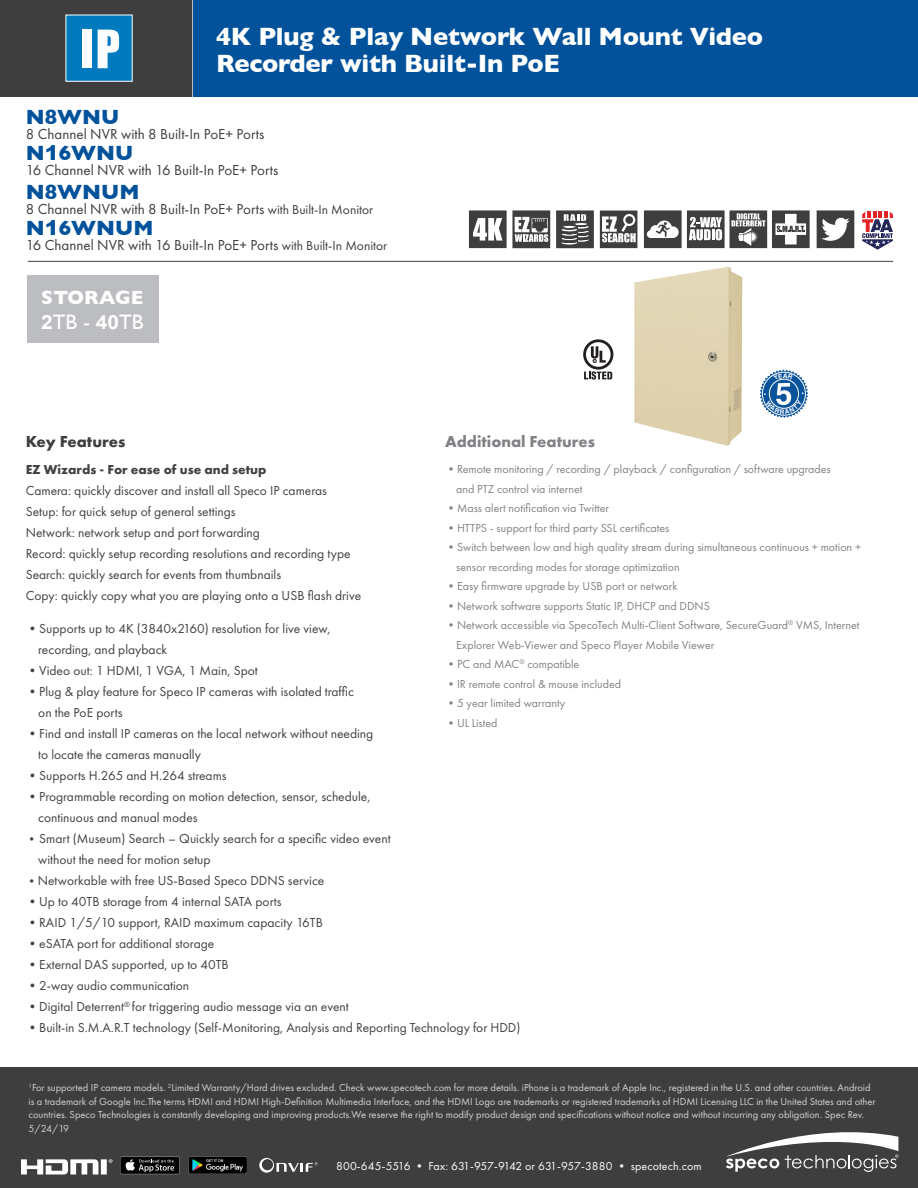
<style>
.page{position:relative;width:918px;height:1188px;background:#fff}
.page>*{position:absolute;margin:0;border:0;box-sizing:border-box;transform-origin:0 0}
.PRODUCT_TITLE{font:700 25.5px/27px "Gill Sans";letter-spacing:-.01em;color:#fff}
.PRODUCT_NAME{font:700 21px "Gill Sans";color:#01529b}
.t1{font:21px "Gill Sans";color:#fff}
.PRODUCT_NAME-2{font:700 19.5px "Gill Sans";letter-spacing:.01em;color:#fff}
.DESCRIPTIONS{font:700 16.5px "Futura PT";color:#808285}
.DESCRIPTIONS-2{font:700 16.5px "Futura PT";color:#3e3e3f}
.PRODUCT_NAME-3{font:15px "Futura PT";color:#3e3e3f}
.features_body{font:13.5px "Futura PT";color:#414142}
.DESCRIPTIONS-3{font:13.5px "Futura PT";color:#414142}
.DESCRIPTIONS-4{font:700 13.5px "Futura PT";color:#414142}
.features_body-2{font:12px/19.5px "Futura PT";color:#808385}
.t2{font:12px "Futura PT";letter-spacing:.01em;color:#fff}
.t3{font:10.5px/13.5px "Futura PT";color:#d2d3d5}
.s1{font-family:"Arial";font-weight:900;font-size:20.4px}
.s2{font-size:13.5px}
.s3{font-family:"Arial";font-weight:700;font-size:19.5px}
.s4{font-size:12px}
</style>
<div class="page">
<div style="left:0;top:1067px;width:918px;height:121px;background:#3e3e3f"></div>
<svg style="left:726px;top:1132px;width:172px;height:40px"></svg>
<hr style="left:191px;top:0;width:3px;height:96px;background:#bdbaba">
<div style="left:194px;top:0;width:724px;height:96px;background:#01529b"></div>
<div style="left:0;top:0;width:191px;height:96px;background:#3e3e3f"></div>
<div style="left:120px;top:1156px;width:60px;height:18px;background:#6b6c6d;border-radius:2px"></div>
<div style="left:120px;top:1157px;width:59px;height:17px;background:#040503;border-radius:2px"></div>
<svg style="left:125px;top:1159px;width:49px;height:13px"></svg>
<img style="left:189px;top:1156px;width:58px;height:18px">
<svg style="left:259px;top:1158px;width:59px;height:15px"></svg>
<svg style="left:21px;top:1159px;width:91px;height:15px"></svg>
<div style="left:66px;top:15px;width:66px;height:66px;background:#007abe"></div>
<div style="left:82px;top:30px;width:10px;height:38px;background:#fff"></div>
<svg style="left:98px;top:30px;width:21px;height:38px"></svg>
<div style="left:469px;top:210px;width:38px;height:38px;background:#3e3e3f"></div>
<svg style="left:473px;top:218px;width:30px;height:23px"></svg>
<div style="left:600px;top:211px;width:37px;height:37px;background:#3e3e3f"></div>
<svg style="left:602px;top:214px;width:34px;height:28px"></svg>
<div style="left:512px;top:210px;width:38px;height:38px;background:#3e3e3f"></div>
<svg style="left:515px;top:217px;width:34px;height:25px"></svg>
<div style="left:556px;top:210px;width:38px;height:38px;background:#3e3e3f"></div>
<svg style="left:556px;top:213px;width:38px;height:33px"></svg>
<div style="left:817px;top:210px;width:37px;height:38px;background:#3e3e3f"></div>
<svg style="left:821px;top:218px;width:29px;height:23px"></svg>
<div style="left:644px;top:210px;width:38px;height:38px;background:#3e3e3f"></div>
<svg style="left:647px;top:221px;width:32px;height:17px"></svg>
<hr style="left:28px;top:261px;width:865px;height:1px;background:#3e3e3f">
<div style="left:28px;top:276px;width:131px;height:67px;background:#bcbdc0"></div>
<div style="left:772px;top:210px;width:38px;height:38px;background:#3e3e3f"></div>
<div style="left:785px;top:214px;width:12px;height:30px;background:#fff"></div>
<svg style="left:776px;top:223px;width:30px;height:12px"></svg>
<svg style="left:777px;top:226px;width:28px;height:6px"></svg>
<div style="left:687px;top:210px;width:38px;height:38px;background:#3e3e3f"></div>
<svg style="left:689px;top:217px;width:33px;height:23px"></svg>
<div style="left:730px;top:210px;width:37px;height:38px;background:#3e3e3f"></div>
<svg style="left:731px;top:213px;width:35px;height:33px"></svg>
<svg style="left:862px;top:212px;width:31px;height:38px"></svg>
<svg style="left:583px;top:339px;width:30px;height:41px"></svg>
<img style="left:634px;top:267px;width:108px;height:179px">
<svg style="left:760px;top:369px;width:48px;height:49px"></svg>
<p class="PRODUCT_TITLE" style="left:216px;top:23px;width:549px">4K Plug &amp; Play Network Wall Mount Video<br>Recorder with Built-In PoE</p>
<p class="PRODUCT_NAME" style="left:26px;top:100px;width:95px">N8WNU</p>
<p class="PRODUCT_NAME-3" style="left:26px;top:125px;width:240px">8 Channel NVR with 8 Built-In PoE+ Ports</p>
<p class="PRODUCT_NAME" style="left:26px;top:136px;width:109px">N<span class="s1">1</span>6WNU</p>
<p class="PRODUCT_NAME-3" style="left:26px;top:161px;width:254px">16 Channel NVR with 16 Built-In PoE+ Ports</p>
<p class="PRODUCT_NAME" style="left:26px;top:175px;width:115px">N8WNUM</p>
<p class="PRODUCT_NAME-3" style="left:26px;top:200px;width:349px">8 Channel NVR with 8 Built-In PoE+ Ports <span class="s2">with Built-In Monitor</span></p>
<p class="PRODUCT_NAME" style="left:26px;top:211px;width:129px">N<span class="s1">1</span>6WNUM</p>
<p class="PRODUCT_NAME-3" style="left:26px;top:236px;width:363px">16 Channel NVR with 16 Built-In PoE+ Ports <span class="s2">with Built-In Monitor</span></p>
<p class="PRODUCT_NAME-2" style="left:41px;top:282px;width:104px">STORAGE</p>
<p class="t1" style="left:41px;top:309px;width:104px"><span class="s3">2</span>TB - <span class="s3">40</span>TB</p>
<p class="DESCRIPTIONS-2" style="left:26px;top:431px;width:101px">Key Features</p>
<p class="DESCRIPTIONS" style="left:445px;top:431px;width:152px">Additional Features</p>
<p class="features_body-2" style="left:445px;top:460px;width:387px">•Remote monitoring / recording / playback / configuration / software upgrades</p>
<p class="features_body-2" style="left:456px;top:479px;width:128px">and PTZ control via internet</p>
<p class="features_body-2" style="left:445px;top:499px;width:166px">•Mass alert notification via Twitter</p>
<p class="features_body-2" style="left:445px;top:518px;width:226px">•HTTPS - support for third party SSL certificates</p>
<p class="features_body-2" style="left:456px;top:538px;width:406px;text-indent:-11px">•Switch between low and high quality stream during simultaneous continuous + motion + sensor recording modes for storage optimization</p>
<p class="features_body-2" style="left:445px;top:577px;width:234px">•Easy firmware upgrade by USB port or network</p>
<p class="features_body-2" style="left:445px;top:596px;width:267px">•Network software supports Static IP, DHCP and DDNS</p>
<p class="features_body-2" style="left:456px;top:616px;width:405px;text-indent:-11px">•Network accessible via SpecoTech Multi-Client Software, SecureGuard<sup>®</sup> VMS, Internet<br>Explorer Web-Viewer and Speco Player Mobile Viewer</p>
<p class="features_body-2" style="left:445px;top:655px;width:136px">•PC and MAC<sup>®</sup> compatible</p>
<p class="features_body-2" style="left:445px;top:674px;width:178px">•IR remote control &amp; mouse included</p>
<p class="features_body-2" style="left:445px;top:694px;width:122px">•5 year limited warranty</p>
<p class="features_body-2" style="left:445px;top:713px;width:54px">•UL Listed</p>
<p class="DESCRIPTIONS-4" style="left:26px;top:461px;width:242px">EZ Wizards - For ease of use and setup</p>
<p class="DESCRIPTIONS-3" style="left:26px;top:483px;width:303px">Camera: quickly discover and install all Speco IP cameras</p>
<p class="DESCRIPTIONS-3" style="left:26px;top:504px;width:212px">Setup: for quick setup of general settings</p>
<p class="DESCRIPTIONS-3" style="left:26px;top:525px;width:236px">Network: network setup and port forwarding</p>
<p class="DESCRIPTIONS-3" style="left:26px;top:546px;width:326px">Record: quickly setup recording resolutions and recording type</p>
<p class="DESCRIPTIONS-3" style="left:26px;top:567px;width:257px">Search: quickly search for events from thumbnails</p>
<p class="DESCRIPTIONS-3" style="left:26px;top:588px;width:337px">Copy: quickly copy what you are playing onto a USB flash drive</p>
<p class="DESCRIPTIONS-3" style="left:26px;top:621px;width:306px">•Supports up to 4K (3840x2160) resolution for live view,</p>
<p class="DESCRIPTIONS-3" style="left:38px;top:642px;width:130px">recording, and playback</p>
<p class="features_body" style="left:26px;top:663px;width:234px">•Video out: 1 HDMI, 1 VGA, 1 Main, Spot</p>
<p class="features_body" style="left:26px;top:684px;width:330px">•Plug &amp; play feature for Speco IP cameras with isolated traffic</p>
<p class="features_body" style="left:38px;top:705px;width:86px">on the PoE ports</p>
<p class="features_body" style="left:26px;top:726px;width:349px">•Find and install IP cameras on the local network without needing</p>
<p class="features_body" style="left:38px;top:747px;width:164px">to locate the cameras manually</p>
<p class="features_body" style="left:26px;top:768px;width:203px">•Supports H.265 and H.264 streams</p>
<p class="features_body" style="left:26px;top:789px;width:346px">•Programmable recording on motion detection, sensor, schedule,</p>
<p class="features_body" style="left:38px;top:810px;width:161px">continuous and manual modes</p>
<p class="features_body" style="left:26px;top:831px;width:366px"><span class="s4">•</span>Smart (Museum) Search – Quickly search for a specific video event</p>
<p class="features_body" style="left:38px;top:852px;width:174px">without the need for motion setup</p>
<p class="features_body" style="left:26px;top:873px;width:300px"><span class="s4">•</span>Networkable with free US-Based Speco DDNS service</p>
<p class="features_body" style="left:26px;top:894px;width:257px">•Up to 40TB storage from 4 internal SATA ports</p>
<p class="features_body" style="left:26px;top:915px;width:299px">•RAID 1/5/10 support, RAID maximum capacity 16TB</p>
<p class="features_body" style="left:26px;top:936px;width:190px">•eSATA port for additional storage</p>
<p class="features_body" style="left:26px;top:957px;width:205px">•External DAS supported, up to 40TB</p>
<p class="features_body" style="left:26px;top:978px;width:165px">•2-way audio communication</p>
<p class="features_body" style="left:26px;top:999px;width:325px">•Digital Deterrent<sup>®</sup> for triggering audio message via an event</p>
<p class="features_body" style="left:26px;top:1020px;width:496px">•Built-in S.M.A.R.T technology (Self-Monitoring, Analysis and Reporting Technology for HDD)</p>
<p class="t3" style="left:29px;top:1081px;width:848px"><sup>1</sup>For supported IP camera models. <sup>2</sup>Limited Warranty/Hard drives excluded. Check www.specotech.com for more details. iPhone is a trademark of Apple Inc., registered in the U.S. and other countries. Android is a trademark of Google Inc.The terms HDMI and HDMI High-Definition Multimedia Interface, and the HDMI Logo are trademarks or registered trademarks of HDMI Licensing LLC in the United States and other countries. Speco Technologies is constantly developing and improving products.We reserve the right to modify product design and specifications without notice and without incurring any obligation. Spec Rev.<br>5/24/19</p>
<p class="t2" style="left:336px;top:1159px;width:367px">800-645-5516 • Fax: 631-957-9142 or 631-957-3880 • specotech.com</p>
</div>
